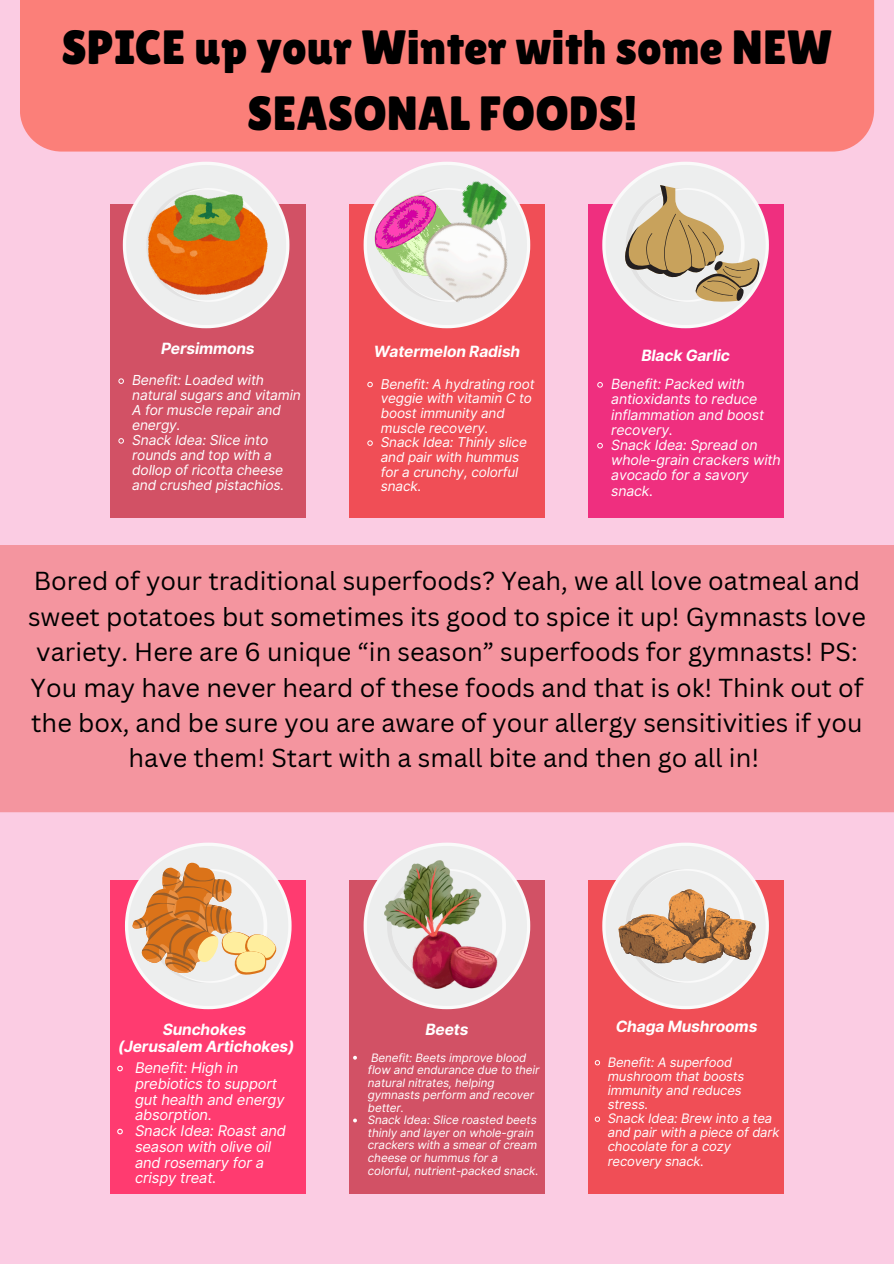
<style>
.page{position:relative;width:894px;height:1264px;background:#fff}
.page>*{position:absolute;margin:0;border:0;box-sizing:border-box;transform-origin:0 0}
.t1{font:48px/66.3px "Lilita One";color:#000;text-align:center}
.t2{font:25.35px/35.4px "Canva Sans";color:#000;text-align:center}
.t3{font:italic 700 15.6px "Inter";letter-spacing:-.01em;color:#fff}
.t4{font:italic 700 15.45px "Inter";letter-spacing:-.01em;color:#fff}
.t5{font:italic 14.7px/15.8px "Inter";letter-spacing:-.01em;color:#fff}
.t6{font:italic 14.1px/15.1px "Inter";letter-spacing:-.01em;color:#fff}
.t7{font:italic 13.8px/15px "Inter";letter-spacing:-.01em;color:#fff}
.t8{font:italic 13.5px/14.7px "Inter";letter-spacing:-.01em;color:#fff}
.t9{font:italic 13.05px/14.1px "Inter";letter-spacing:-.01em;color:#fff}
.t10{font:italic 11.55px/12.6px "Inter";letter-spacing:-.01em;color:#fff}
</style>
<div class="page">
<div style="left:0;top:0;width:893px;height:1263px;background:#fbcce3"></div>
<div style="left:111px;top:880px;width:195px;height:313px;background:#ff3b70"></div>
<div style="left:349px;top:880px;width:195px;height:313px;background:#d25165"></div>
<div style="left:588px;top:880px;width:195px;height:313px;background:#f04e56"></div>
<div style="left:111px;top:204px;width:195px;height:313px;background:#d25165"></div>
<div style="left:349px;top:204px;width:195px;height:313px;background:#f04e56"></div>
<div style="left:588px;top:204px;width:195px;height:313px;background:#ef2f7f"></div>
<div style="left:20px;top:0;width:853px;height:151px;background:#fb7f79"></div>
<svg style="left:123px;top:162px;width:166px;height:166px"></svg>
<img style="left:148px;top:195px;width:120px;height:100px">
<svg style="left:602px;top:162px;width:166px;height:166px"></svg>
<svg style="left:363px;top:842px;width:167px;height:167px"></svg>
<img style="left:384px;top:860px;width:113px;height:128px">
<svg style="left:602px;top:842px;width:166px;height:167px"></svg>
<svg style="left:125px;top:842px;width:166px;height:167px"></svg>
<div style="left:0;top:545px;width:893px;height:267px;background:#f4959f"></div>
<svg style="left:363px;top:162px;width:128px;height:166px"></svg>
<img style="left:406px;top:174px;width:125px;height:142px">
<svg style="left:117px;top:1065px;width:6px;height:7px"></svg>
<svg style="left:117px;top:1128px;width:6px;height:7px"></svg>
<svg style="left:353px;top:1055px;width:4px;height:4px"></svg>
<svg style="left:353px;top:1118px;width:4px;height:4px"></svg>
<svg style="left:594px;top:1060px;width:6px;height:5px"></svg>
<svg style="left:594px;top:1116px;width:6px;height:6px"></svg>
<svg style="left:118px;top:378px;width:6px;height:6px"></svg>
<svg style="left:118px;top:438px;width:6px;height:6px"></svg>
<svg style="left:367px;top:381px;width:6px;height:6px"></svg>
<svg style="left:367px;top:440px;width:6px;height:6px"></svg>
<svg style="left:597px;top:382px;width:6px;height:6px"></svg>
<svg style="left:597px;top:442px;width:6px;height:7px"></svg>
<p class="t1" style="left:61px;top:14px;width:772px">SPICE up your Winter with some NEW<br>SEASONAL FOODS!</p>
<p class="t4" style="left:161px;top:339px;width:95px">Persimmons</p>
<p class="t7" style="left:132px;top:373px;width:170px">Benefit: Loaded with natural sugars and vitamin<br>A for muscle repair and energy.</p>
<p class="t7" style="left:132px;top:432px;width:154px">Snack Idea: Slice into rounds and top with a dollop of ricotta cheese and crushed pistachios.</p>
<h3 class="t4" style="left:373px;top:342px;width:148px">Watermelon Radish</h3>
<p class="t3" style="left:641px;top:346px;width:90px">Black Garlic</p>
<p class="t8" style="left:381px;top:376px;width:155px">Benefit: A hydrating root veggie with vitamin C to boost immunity and muscle recovery.</p>
<p class="t8" style="left:381px;top:435px;width:147px">Snack Idea: Thinly slice and pair with hummus for a crunchy, colorful snack.</p>
<h2 class="t6" style="left:611px;top:376px;width:154px">Benefit: Packed with antioxidants to reduce inflammation and boost recovery.</h2>
<p class="t6" style="left:611px;top:437px;width:171px">Snack Idea: Spread on whole-grain crackers with avocado for a savory snack.</p>
<h1 class="t2" style="left:28px;top:563px;width:839px">Bored of your traditional superfoods? Yeah, we all love oatmeal and sweet potatoes but sometimes its good to spice it up! Gymnasts love variety. Here are 6 unique “in season” superfoods for gymnasts! PS:<br>You may have never heard of these foods and that is ok! Think out of the box, and be sure you are aware of your allergy sensitivities if you have them! Start with a small bite and then go all in!</h1>
<p class="t4" style="left:163px;top:1019px;width:85px">Sunchokes</p>
<p class="t4" style="left:425px;top:1019px;width:44px">Beets</p>
<p class="t3" style="left:615px;top:1017px;width:143px">Chaga Mushrooms</p>
<p class="t4" style="left:118px;top:1036px;width:178px">(Jerusalem Artichokes)</p>
<p class="t9" style="left:607px;top:1054px;width:138px">Benefit: A superfood mushroom that boosts immunity and reduces stress.</p>
<h3 class="t9" style="left:607px;top:1111px;width:173px">Snack Idea: Brew into a tea and pair with a piece of dark chocolate for a cozy recovery snack.</h3>
<h3 class="t10" style="left:368px;top:1051px;width:173px">Benefit: Beets improve blood flow and endurance due to their natural nitrates, helping gymnasts perform and recover better.</h3>
<p class="t10" style="left:368px;top:1113px;width:172px">Snack Idea: Slice roasted beets thinly and layer on whole-grain crackers with a smear of cream cheese or hummus for a colorful, nutrient-packed snack.</p>
<p class="t5" style="left:135px;top:1059px;width:151px">Benefit: High in prebiotics to support gut health and energy absorption.</p>
<p class="t5" style="left:135px;top:1122px;width:152px">Snack Idea: Roast and season with olive oil and rosemary for a crispy treat.</p>
</div>
